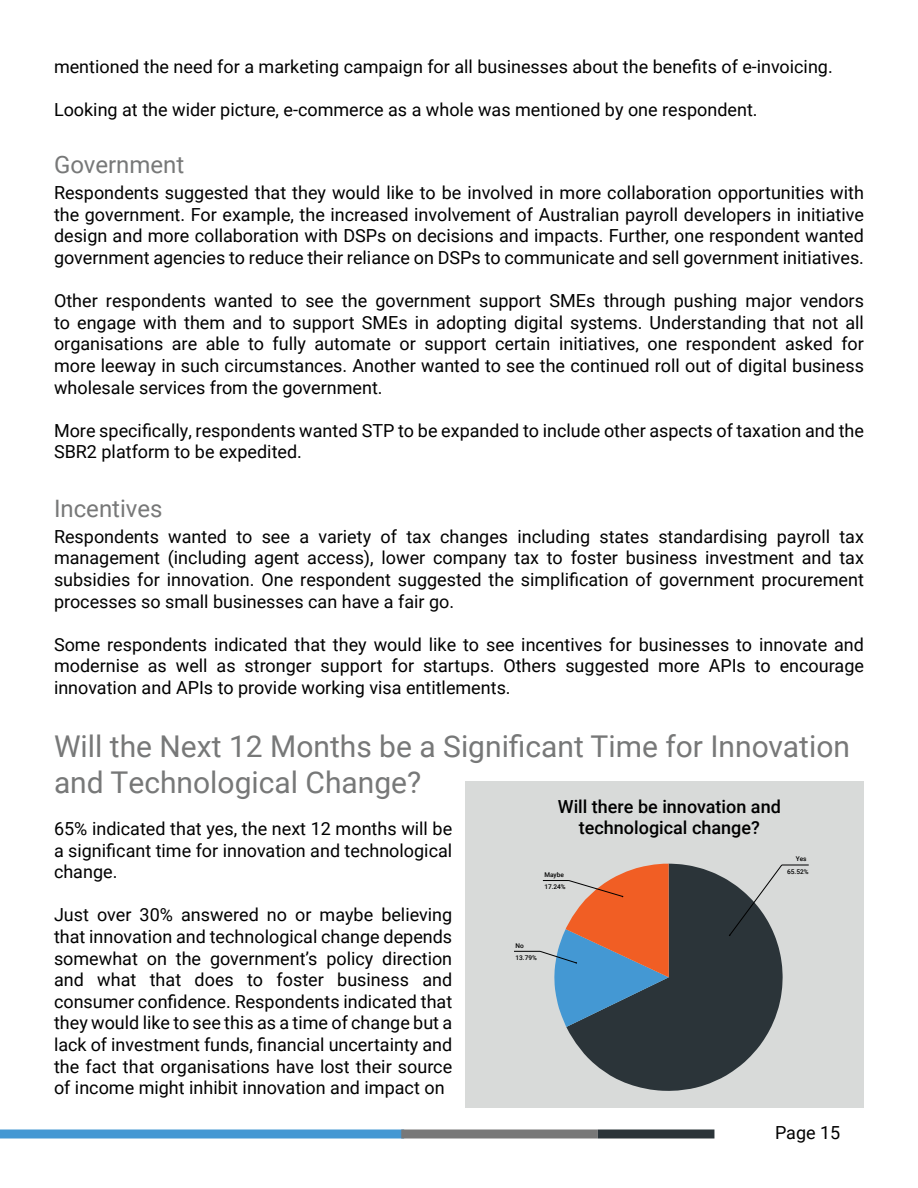
<style>
.page{position:relative;width:918px;height:1188px;background:#fff}
.page>*{position:absolute;margin:0;border:0;box-sizing:border-box;transform-origin:0 0}
.t1{font:30px/36px "Roboto";color:#777878}
.t2{font:24px "Roboto";color:#777878}
.t3{font:18px/21.6px "Roboto";color:#000;text-align:justify}
.t4{font:500 18px/21.6px "Roboto";color:#000;text-align:center}
.t5{font:500 6.45px/12.3px "Roboto";color:#000}
</style>
<div class="page">
<div style="left:466px;top:781px;width:398px;height:327px;background:#d8dad9"></div>
<div style="left:0;top:1130px;width:404px;height:8px;background:#4498d3"></div>
<div style="left:401px;top:1130px;width:197px;height:8px;background:#787878"></div>
<div style="left:598px;top:1130px;width:116px;height:8px;background:#2b3439"></div>
<svg style="left:566px;top:864px;width:217px;height:227px;fill:#2b3439"></svg>
<svg style="left:729px;top:865px;width:80px;height:71px"></svg>
<svg style="left:514px;top:863px;width:155px;height:164px"></svg>
<p class="t3" style="left:54px;top:55px;width:780px">mentioned the need for a marketing campaign for all businesses about the benefits of e-invoicing.</p>
<p class="t3" style="left:54px;top:98px;width:705px">Looking at the wider picture, e-commerce as a whole was mentioned by one respondent.</p>
<h2 class="t2" style="left:54px;top:148px;width:132px">Government</h2>
<p class="t3" style="left:54px;top:181px;width:812px">Respondents suggested that they would like to be involved in more collaboration opportunities with the government. For example, the increased involvement of Australian payroll developers in initiative design and more collaboration with DSPs on decisions and impacts. Further, one respondent wanted government agencies to reduce their reliance on DSPs to communicate and sell government initiatives.</p>
<p class="t3" style="left:54px;top:289px;width:812px">Other respondents wanted to see the government support SMEs through pushing major vendors to engage with them and to support SMEs in adopting digital systems. Understanding that not all organisations are able to fully automate or support certain initiatives, one respondent asked for more leeway in such circumstances. Another wanted to see the continued roll out of digital business wholesale services from the government.</p>
<p class="t3" style="left:54px;top:419px;width:812px">More specifically, respondents wanted STP to be expanded to include other aspects of taxation and the<br>SBR2 platform to be expedited.</p>
<h2 class="t2" style="left:54px;top:491px;width:110px">Incentives</h2>
<p class="t3" style="left:54px;top:525px;width:812px">Respondents wanted to see a variety of tax changes including states standardising payroll tax management (including agent access), lower company tax to foster business investment and tax subsidies for innovation. One respondent suggested the simplification of government procurement processes so small businesses can have a fair go.</p>
<p class="t3" style="left:54px;top:633px;width:812px">Some respondents indicated that they would like to see incentives for businesses to innovate and modernise as well as stronger support for startups. Others suggested more APIs to encourage innovation and APIs to provide working visa entitlements.</p>
<h1 class="t1" style="left:54px;top:728px;width:798px">Will the Next 12 Months be a Significant Time for Innovation and Technological Change?</h1>
<p class="t4" style="left:558px;top:795px;width:224px">Will there be innovation and technological change?</p>
<p class="t3" style="left:54px;top:817px;width:400px">65% indicated that yes, the next 12 months will be a significant time for innovation and technological change.</p>
<p class="t3" style="left:54px;top:903px;width:400px">Just over 30% answered no or maybe believing that innovation and technological change depends somewhat on the government’s policy direction and what that does to foster business and consumer confidence. Respondents indicated that they would like to see this as a time of change but a lack of investment funds, financial uncertainty and the fact that organisations have lost their source of income might inhibit innovation and impact on</p>
<p class="t5" style="left:787px;top:853px;width:23px;text-indent:9px">Yes<br>65.52%</p>
<p class="t5" style="left:544px;top:868px;width:23px">Maybe<br>17.24%</p>
<p class="t5" style="left:515px;top:939px;width:23px">No<br>13.79%</p>
<p class="t3" style="left:775px;top:1121px;width:67px">Page 15</p>
</div>
